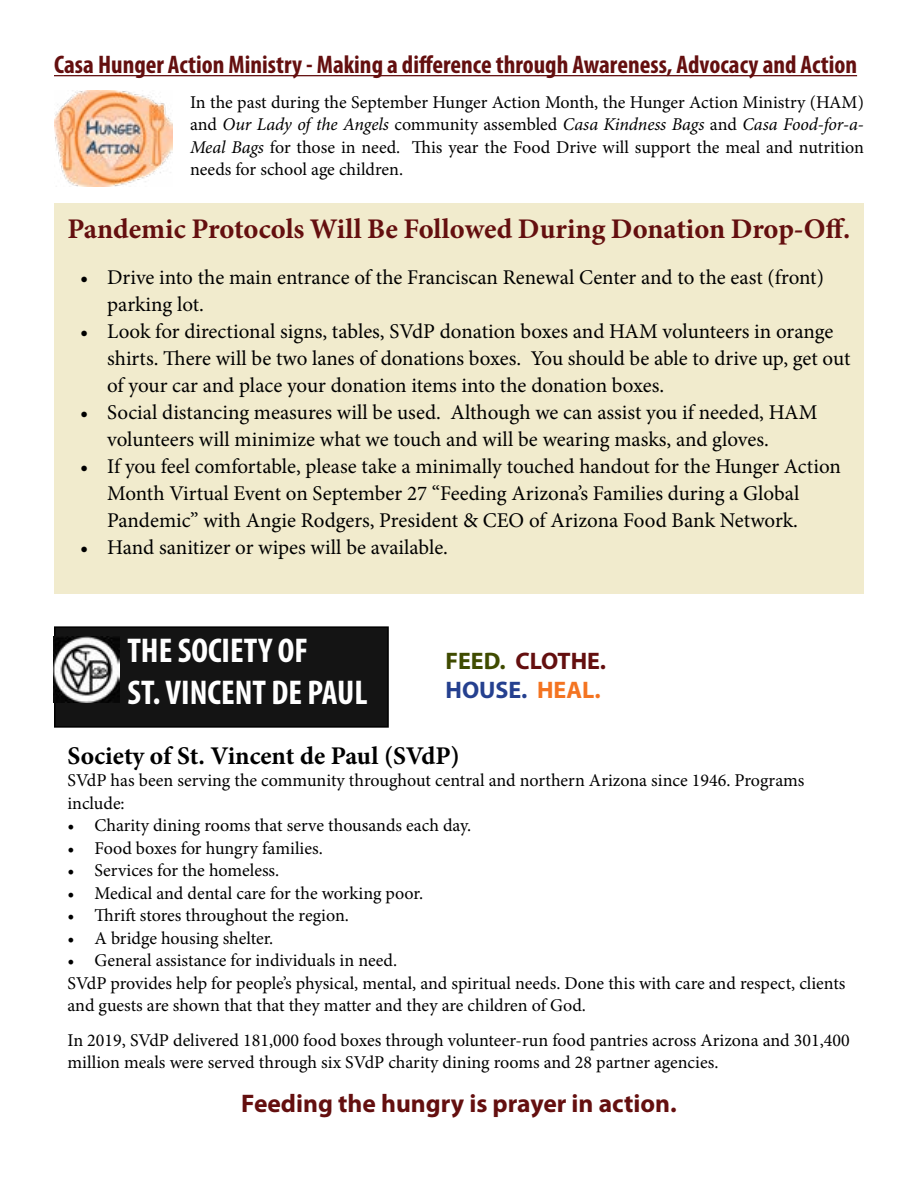
<style>
.page{position:relative;width:918px;height:1188px;background:#fff}
.page>*{position:absolute;margin:0;border:0;box-sizing:border-box;transform-origin:0 0}
.t1{font:700 condensed 34.5px/41.4px "Myriad Pro";color:#fff}
.t2{font:700 28.5px "Minion Pro";color:#640f0f}
.t3{font:700 condensed 25.5px "Myriad Pro";color:#640f0f}
.t4{font:700 25.5px "Myriad Pro";color:#640f0f}
.t5{font:700 25.5px "Minion Pro";color:#000}
.t6{font:700 24px/28.8px "Myriad Pro";color:#640f0f}
.t7{font:21px/27px "Minion Pro";color:#000}
.t8{font:18px/22.5px "Minion Pro";color:#000}
.s1{font-style:italic}
.s2{color:#3f4b00}
.s3{color:#25408f}
.s4{color:#f47421}
</style>
<div class="page">
<div style="left:54px;top:203px;width:810px;height:391px;background:#f1ebcd"></div>
<div style="left:55px;top:627px;width:333px;height:100px;background:#141414"></div>
<div style="left:54px;top:626px;width:335px;height:102px;border:2px solid #000"></div>
<hr style="left:54px;top:75px;width:803px;height:1px;background:#640f0f">
<img style="left:54px;top:91px;width:119px;height:95px">
<img style="left:54px;top:636px;width:66px;height:66px">
<h3 class="t3" style="left:54px;top:49px;width:805px">Casa Hunger Action Ministry - Making a difference through Awareness, Advocacy and Action</h3>
<p class="t8" style="left:190px;top:91px;width:675px;text-align:justify">In the past during the September Hunger Action Month, the Hunger Action Ministry (HAM) and <span class="s1">Our Lady of the Angels</span> community assembled <span class="s1">Casa Kindness Bags</span> and <span class="s1">Casa Food-for-a-Meal Bags</span> for those in need. This year the Food Drive will support the meal and nutrition needs for school age children.</p>
<h2 class="t2" style="left:68px;top:208px;width:784px">Pandemic Protocols Will Be Followed During Donation Drop-Off.</h2>
<p class="t7" style="left:107px;top:264px;width:718px;text-indent:-27px">• Drive into the main entrance of the Franciscan Renewal Center and to the east (front) parking lot.</p>
<p class="t7" style="left:107px;top:318px;width:745px;text-indent:-27px">• Look for directional signs, tables, SVdP donation boxes and HAM volunteers in orange shirts. There will be two lanes of donations boxes. You should be able to drive up, get out of your car and place your donation items into the donation boxes.</p>
<p class="t7" style="left:107px;top:399px;width:712px;text-indent:-27px">• Social distancing measures will be used. Although we can assist you if needed, HAM volunteers will minimize what we touch and will be wearing masks, and gloves.</p>
<p class="t7" style="left:107px;top:453px;width:735px;text-indent:-27px">• If you feel comfortable, please take a minimally touched handout for the Hunger Action<br>Month Virtual Event on September 27 “Feeding Arizona’s Families during a Global<br>Pandemic” with Angie Rodgers, President &amp; CEO of Arizona Food Bank Network.</p>
<p class="t7" style="left:80px;top:534px;width:369px">• Hand sanitizer or wipes will be available.</p>
<h1 class="t1" style="left:127px;top:629px;width:242px">THE SOCIETY OF<br>ST. VINCENT DE PAUL</h1>
<h3 class="t6" style="left:446px;top:646px;width:162px"><span class="s2">FEED.</span> CLOTHE.<br><span class="s3">HOUSE.</span> <span class="s4">HEAL.</span></h3>
<h3 class="t5" style="left:68px;top:738px;width:394px">Society of St. Vincent de Paul (SVdP)</h3>
<p class="t8" style="left:68px;top:769px;width:738px">SVdP has been serving the community throughout central and northern Arizona since 1946. Programs include:</p>
<p class="t8" style="left:68px;top:814px;width:405px">• Charity dining rooms that serve thousands each day.</p>
<p class="t8" style="left:68px;top:837px;width:257px">• Food boxes for hungry families.</p>
<p class="t8" style="left:68px;top:859px;width:213px">• Services for the homeless.</p>
<p class="t8" style="left:68px;top:882px;width:357px">• Medical and dental care for the working poor.</p>
<p class="t8" style="left:68px;top:904px;width:283px">• Thrift stores throughout the region.</p>
<p class="t8" style="left:68px;top:927px;width:207px">• A bridge housing shelter.</p>
<p class="t8" style="left:68px;top:949px;width:780px">• General assistance for individuals in need.<br>SVdP provides help for people’s physical, mental, and spiritual needs. Done this with care and respect, clients and guests are shown that that they matter and they are children of God.</p>
<p class="t8" style="left:68px;top:1029px;width:784px">In 2019, SVdP delivered 181,000 food boxes through volunteer-run food pantries across Arizona and 301,400 million meals were served through six SVdP charity dining rooms and 28 partner agencies.</p>
<h3 class="t4" style="left:241px;top:1087px;width:437px">Feeding the hungry is prayer in action.</h3>
</div>
